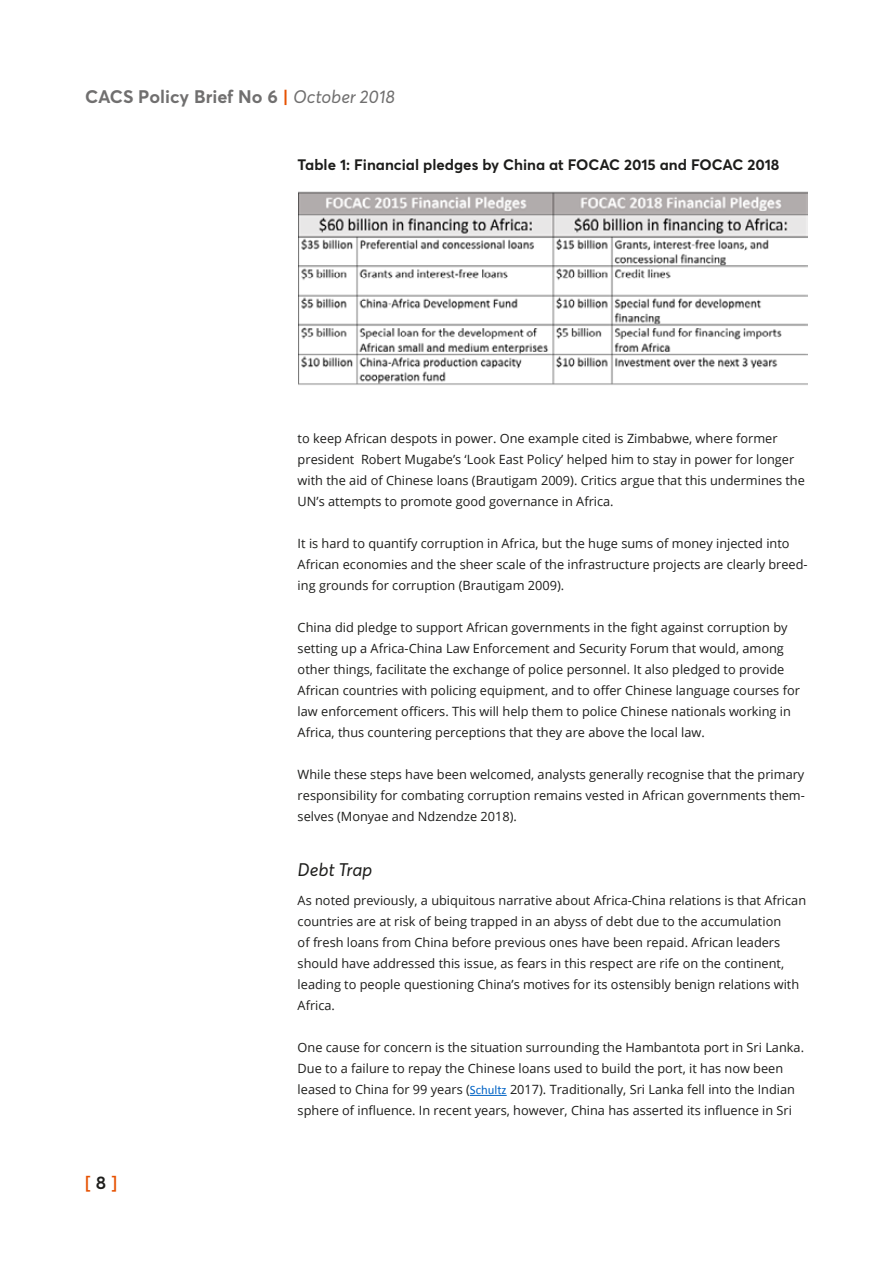
<style>
.page{position:relative;width:893px;height:1263px;background:#fff}
.page>*{position:absolute;margin:0;border:0;box-sizing:border-box;transform-origin:0 0}
.t1{font:700 18px "Averta Std";color:#706f6f}
.t2{font:italic 18px "Averta Std";color:#1d1d1b}
.t3{font:600 18px "Averta Std";color:#e65100}
.t4{font:700 15px "Averta Std";color:#1d1d1b}
.t5{font:12.75px/21px "Open Sans";color:#1d1d1b}
.s1{color:#e65100}
.s2{font-weight:400;font-style:italic}
.s3{color:#1d1d1b}
.s4{font-family:"Calibri";color:#0063c5}
</style>
<div class="page">
<hr style="left:470px;top:1095px;width:37px;height:1px;background:#0063c5">
<img style="left:299px;top:191px;width:508px;height:194px">
<h1 class="t1" style="left:85px;top:85px;width:312px">CACS Policy Brief No 6 <span class="s1">|</span> <span class="s2">October 2018</span></h1>
<p class="t4" style="left:298px;top:155px;width:483px">Table 1: Financial pledges by China at FOCAC 2015 and FOCAC 2018</p>
<h1 class="t3" style="left:85px;top:1171px;width:34px">[ <span class="s3">8</span> ]</h1>
<p class="t5" style="left:298px;top:427px;width:509px">to keep African despots in power. One example cited is Zimbabwe, where former president Robert Mugabe’s ‘Look East Policy’ helped him to stay in power for longer with the aid of Chinese loans (Brautigam 2009). Critics argue that this undermines the UN’s attempts to promote good governance in Africa.</p>
<p class="t5" style="left:298px;top:532px;width:511px">It is hard to quantify corruption in Africa, but the huge sums of money injected into<br>African economies and the sheer scale of the infrastructure projects are clearly breed&shy;ing grounds for corruption (Brautigam 2009).</p>
<p class="t5" style="left:298px;top:616px;width:504px">China did pledge to support African governments in the fight against corruption by setting up a Africa-China Law Enforcement and Security Forum that would, among other things, facilitate the exchange of police personnel. It also pledged to provide African countries with policing equipment, and to offer Chinese language courses for law enforcement officers. This will help them to police Chinese nationals working in Africa, thus countering perceptions that they are above the local law.</p>
<p class="t5" style="left:298px;top:763px;width:509px;text-align:justify">While these steps have been welcomed, analysts generally recognise that the primary responsibility for combating corruption remains vested in African governments them&shy;selves (Monyae and Ndzendze 2018).</p>
<h1 class="t2" style="left:298px;top:859px;width:76px">Debt Trap</h1>
<p class="t5" style="left:298px;top:889px;width:510px">As noted previously, a ubiquitous narrative about Africa-China relations is that African countries are at risk of being trapped in an abyss of debt due to the accumulation<br>of fresh loans from China before previous ones have been repaid. African leaders should have addressed this issue, as fears in this respect are rife on the continent, leading to people questioning China’s motives for its ostensibly benign relations with Africa.</p>
<p class="t5" style="left:298px;top:1036px;width:508px">One cause for concern is the situation surrounding the Hambantota port in Sri Lanka.<br>Due to a failure to repay the Chinese loans used to build the port, it has now been leased to China for 99 years (<span class="s4">Schultz</span> 2017). Traditionally, Sri Lanka fell into the Indian sphere of influence. In recent years, however, China has asserted its influence in Sri</p>
</div>
